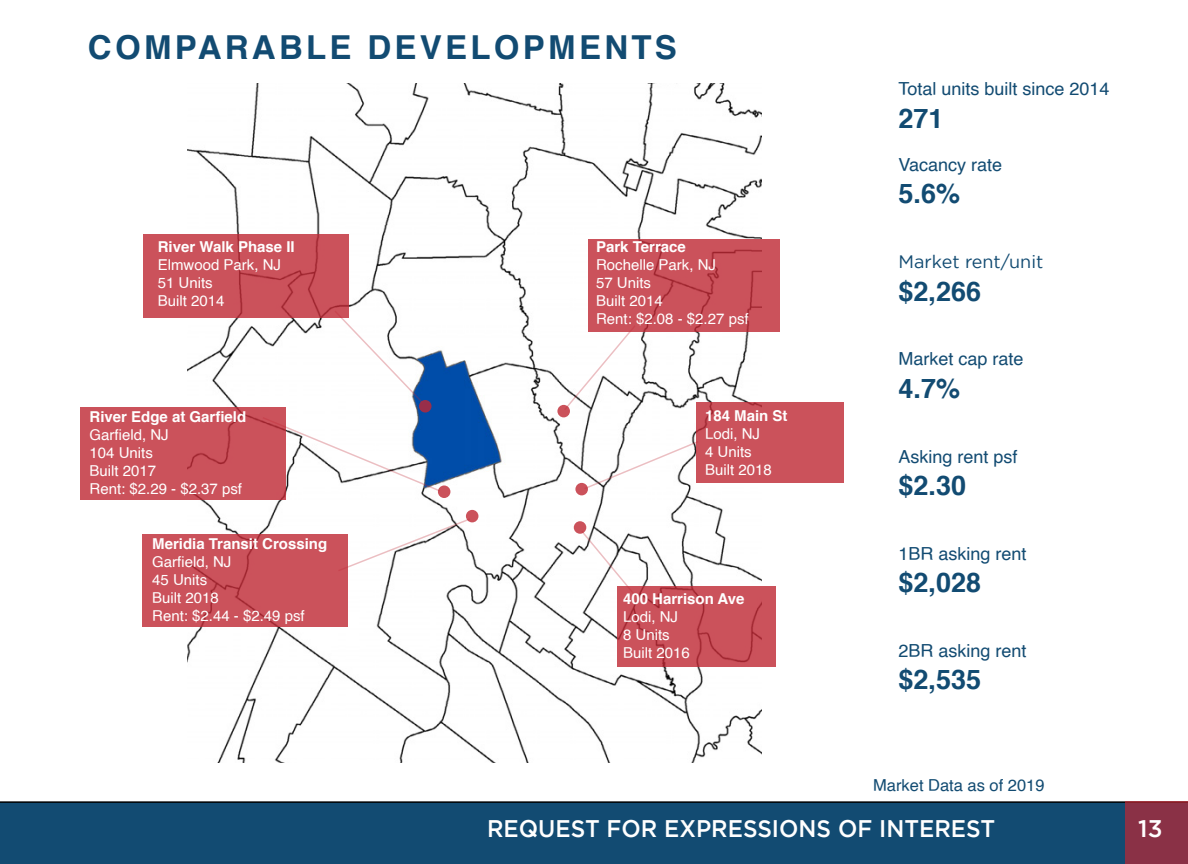
<style>
.page{position:relative;width:1188px;height:864px;background:#fff}
.page>*{position:absolute;margin:0;border:0;box-sizing:border-box;transform-origin:0 0}
.t1{font:700 33px "Helvetica";letter-spacing:.1em;color:#124b72}
.t2{font:700 27px "Helvetica";color:#124b72}
.t3{font:500 24px "Gotham";color:#fff;scale:.95 1}
.t4{font:500 24px "Gotham";color:#fff}
.t5{font:18px "Helvetica";color:#124b72}
.t6{font:18px "Gotham";color:#124b72}
.t7{font:16.5px "Helvetica";color:#124b72}
.t8{font:15px/18px "Helvetica";color:#fff}
.t9{font:700 15px "Helvetica";color:#fff}
</style>
<div class="page">
<img style="left:188px;top:83px;width:574px;height:679px">
<svg style="left:333px;top:309px;width:91px;height:95px"></svg>
<svg style="left:563px;top:324px;width:74px;height:88px"></svg>
<svg style="left:580px;top:529px;width:58px;height:69px"></svg>
<svg style="left:583px;top:440px;width:117px;height:51px"></svg>
<svg style="left:336px;top:517px;width:136px;height:56px"></svg>
<svg style="left:286px;top:416px;width:156px;height:77px"></svg>
<div style="left:0;top:801px;width:1125px;height:63px;background:#124b72"></div>
<div style="left:1125px;top:801px;width:63px;height:63px;background:#8a3146"></div>
<div style="left:144px;top:234px;width:205px;height:84px;background:#cb525b"></div>
<div style="left:80px;top:407px;width:206px;height:93px;background:#cb525b"></div>
<div style="left:142px;top:534px;width:206px;height:93px;background:#cb525b"></div>
<div style="left:588px;top:239px;width:191px;height:93px;background:#cb525b"></div>
<div style="left:696px;top:402px;width:148px;height:81px;background:#cb525b"></div>
<svg style="left:617px;top:587px;width:158px;height:80px;background:#c84f58"></svg>
<svg style="left:438px;top:485px;width:12px;height:13px"></svg>
<svg style="left:574px;top:521px;width:12px;height:13px"></svg>
<svg style="left:575px;top:483px;width:13px;height:12px"></svg>
<svg style="left:419px;top:400px;width:13px;height:13px"></svg>
<div style="left:466px;top:510px;width:12px;height:12px;background:#cb525b;border-radius:50%"></div>
<svg style="left:557px;top:405px;width:13px;height:12px"></svg>
<h1 class="t1" style="left:88px;top:21px;width:591px">COMPARABLE DEVELOPMENTS</h1>
<p class="t9" style="left:158px;top:235px;width:139px">River Walk Phase II</p>
<p class="t8" style="left:158px;top:256px;width:125px">Elmwood Park, NJ<br>51 Units<br>Built 2014</p>
<p class="t9" style="left:90px;top:405px;width:158px">River Edge at Garfield</p>
<p class="t8" style="left:90px;top:426px;width:154px">Garfield, NJ<br>104 Units<br>Built 2017<br>Rent: $2.29 - $2.37 psf</p>
<p class="t9" style="left:152px;top:532px;width:177px">Meridia Transit Crossing</p>
<p class="t8" style="left:152px;top:553px;width:154px">Garfield, NJ<br>45 Units<br>Built 2018<br>Rent: $2.44 - $2.49 psf</p>
<p class="t9" style="left:596px;top:235px;width:91px">Park Terrace</p>
<p class="t8" style="left:596px;top:256px;width:154px">Rochelle Park, NJ<br>57 Units<br>Built 2014<br>Rent: $2.08 - $2.27 psf</p>
<p class="t9" style="left:705px;top:403px;width:84px">184 Main St</p>
<p class="t8" style="left:705px;top:425px;width:68px">Lodi, NJ<br>4 Units<br>Built 2018</p>
<p class="t9" style="left:623px;top:587px;width:123px">400 Harrison Ave</p>
<p class="t8" style="left:623px;top:608px;width:68px">Lodi, NJ<br>8 Units<br>Built 2016</p>
<p class="t5" style="left:899px;top:75px;width:213px">Total units built since 2014</p>
<h2 class="t2" style="left:899px;top:96px;width:47px">271</h2>
<p class="t5" style="left:899px;top:151px;width:105px">Vacancy rate</p>
<h2 class="t2" style="left:899px;top:172px;width:63px">5.6%</h2>
<p class="t6" style="left:899px;top:252px;width:146px">Market rent/unit</p>
<h2 class="t2" style="left:899px;top:269px;width:84px">$2,266</h2>
<p class="t5" style="left:899px;top:345px;width:127px">Market cap rate</p>
<h2 class="t2" style="left:899px;top:366px;width:63px">4.7%</h2>
<p class="t5" style="left:899px;top:442px;width:121px">Asking rent psf</p>
<h2 class="t2" style="left:899px;top:464px;width:69px">$2.30</h2>
<p class="t5" style="left:899px;top:540px;width:130px">1BR asking rent</p>
<h2 class="t2" style="left:899px;top:561px;width:84px">$2,028</h2>
<p class="t5" style="left:899px;top:637px;width:130px">2BR asking rent</p>
<h2 class="t2" style="left:899px;top:658px;width:84px">$2,535</h2>
<p class="t7" style="left:873px;top:772px;width:173px">Market Data as of 2019</p>
<h3 class="t3" style="left:487px;top:815px;width:536px">REQUEST FOR EXPRESSIONS OF INTEREST</h3>
<h3 class="t4" style="left:1138px;top:815px;width:26px">13</h3>
</div>
